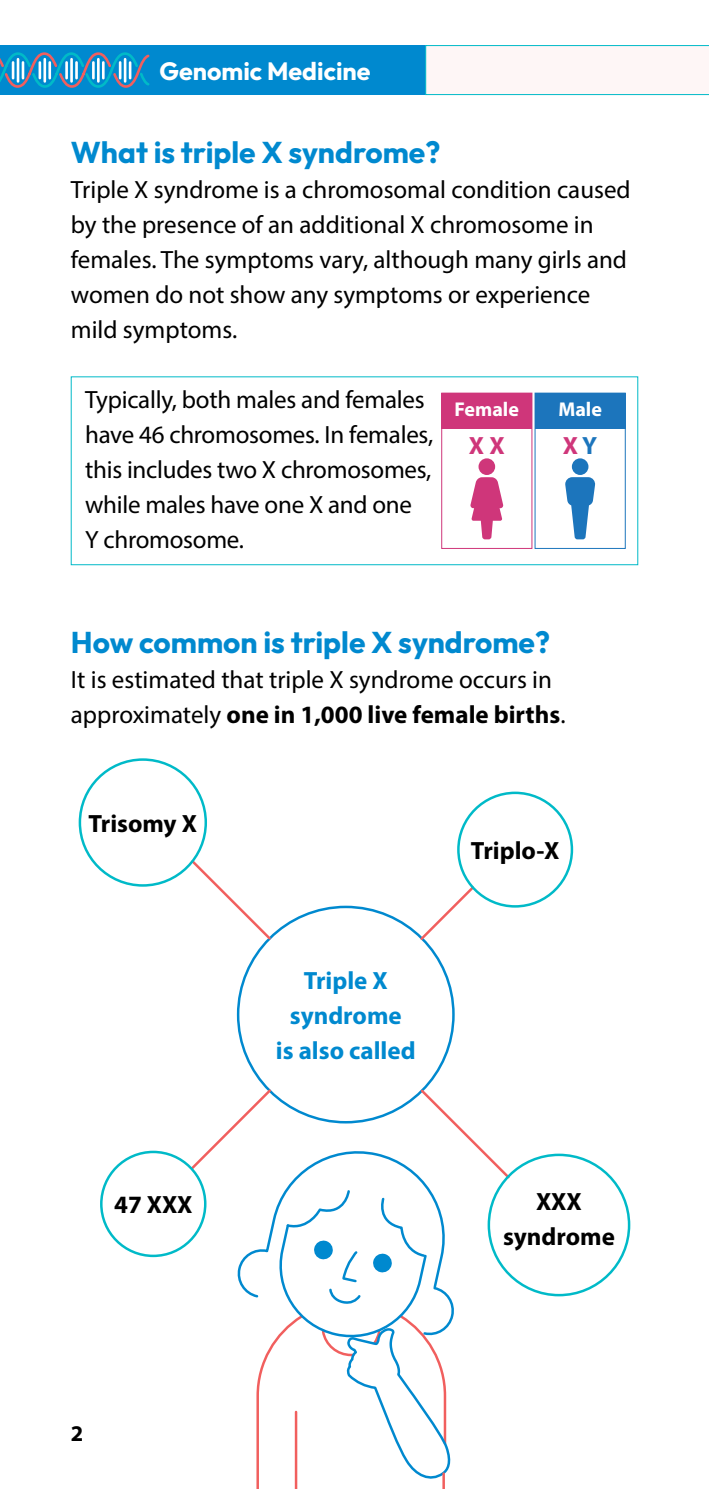
<style>
.page{position:relative;width:709px;height:1489px;background:#fff}
.page>*{position:absolute;margin:0;border:0;box-sizing:border-box;transform-origin:0 0}
.t1{font:100 30px "Outfit";color:#0089cf}
.t2{font:25px/35px "Myriad Pro";color:#000}
.t3{font:700 25px/35px "Myriad Pro";color:#000;text-align:center}
.t4{font:700 25px/35px "Myriad Pro";color:#0089cf;text-align:center}
.t5{font:100 25px "Outfit";color:#fff}
.t6{font:700 25px "Myriad Pro";color:#cf367a}
.t7{font:700 22.5px "Myriad Pro";color:#000}
.t8{font:700 20px "Myriad Pro";color:#fff}
.s1{color:#1c75bc}
.s2{font-weight:700}
</style>
<div class="page">
<div style="left:0;top:45px;width:425px;height:50px;background:#0089cf"></div>
<div style="left:425px;top:45px;width:284px;height:50px;background:#fef6f6"></div>
<svg style="left:0;top:52px;width:150px;height:36px"></svg>
<svg style="left:418px;top:883px;width:58px;height:59px"></svg>
<svg style="left:188px;top:1087px;width:85px;height:84px"></svg>
<svg style="left:418px;top:1087px;width:94px;height:93px"></svg>
<svg style="left:189px;top:857px;width:84px;height:84px"></svg>
<div style="left:457px;top:791px;width:116px;height:116px;border:2px solid #00bac8;border-radius:50%"></div>
<div style="left:100px;top:1150px;width:106px;height:106px;border:2px solid #00bac8;border-radius:50%"></div>
<svg style="left:234px;top:1144px;width:221px;height:341px"></svg>
<div style="left:441px;top:393px;width:91px;height:155px;border:1px solid #cf367a"></div>
<div style="left:441px;top:393px;width:91px;height:35px;background:#cf367a"></div>
<div style="left:478px;top:458px;width:17px;height:17px;background:#cf367a;border-radius:50%"></div>
<svg style="left:470px;top:477px;width:33px;height:62px"></svg>
<div style="left:534px;top:393px;width:91px;height:35px;background:#1c75bc"></div>
<div style="left:572px;top:458px;width:16px;height:17px;background:#1c75bc;border-radius:50%"></div>
<svg style="left:565px;top:477px;width:30px;height:62px"></svg>
<div style="left:71px;top:376px;width:567px;height:189px;border:1px solid #00bac8"></div>
<hr style="left:442px;top:1473px;width:3px;height:15px;background:#f15f5e">
<p class="t5" style="left:159px;top:57px;width:213px">Genomic Medicine</p>
<p class="t1" style="left:71px;top:135px;width:371px">What is triple X syndrome?</p>
<p class="t2" style="left:71px;top:172px;width:561px">Triple X syndrome is a chromosomal condition caused by the presence of an additional X chromosome in females. The symptoms vary, although many girls and women do not show any symptoms or experience mild symptoms.</p>
<p class="t2" style="left:85px;top:382px;width:349px">Typically, both males and females have 46 chromosomes. In females, this includes two X chromosomes, while males have one X and one<br>Y chromosome.</p>
<p class="t8" style="left:454px;top:396px;width:66px">Female</p>
<p class="t6" style="left:469px;top:429px;width:37px">X X</p>
<p class="t6" style="left:563px;top:429px;width:36px">X<span class="s1">Y</span></p>
<p class="t8" style="left:558px;top:396px;width:45px">Male</p>
<p class="t1" style="left:71px;top:625px;width:480px">How common is triple X syndrome?</p>
<p class="t2" style="left:71px;top:662px;width:496px">It is estimated that triple X syndrome occurs in approximately <span class="s2">one in 1,000 live female births</span>.</p>
<p class="t3" style="left:89px;top:805px;width:110px">Trisomy X</p>
<p class="t3" style="left:114px;top:1186px;width:80px">47 XXX</p>
<p class="t7" style="left:71px;top:1418px;width:14px">2</p>
<p class="t4" style="left:276px;top:962px;width:141px">Triple X syndrome<br>is also called</p>
<p class="t3" style="left:471px;top:832px;width:90px">Triplo-X</p>
<p class="t3" style="left:503px;top:1183px;width:113px">XXX syndrome</p>
</div>
